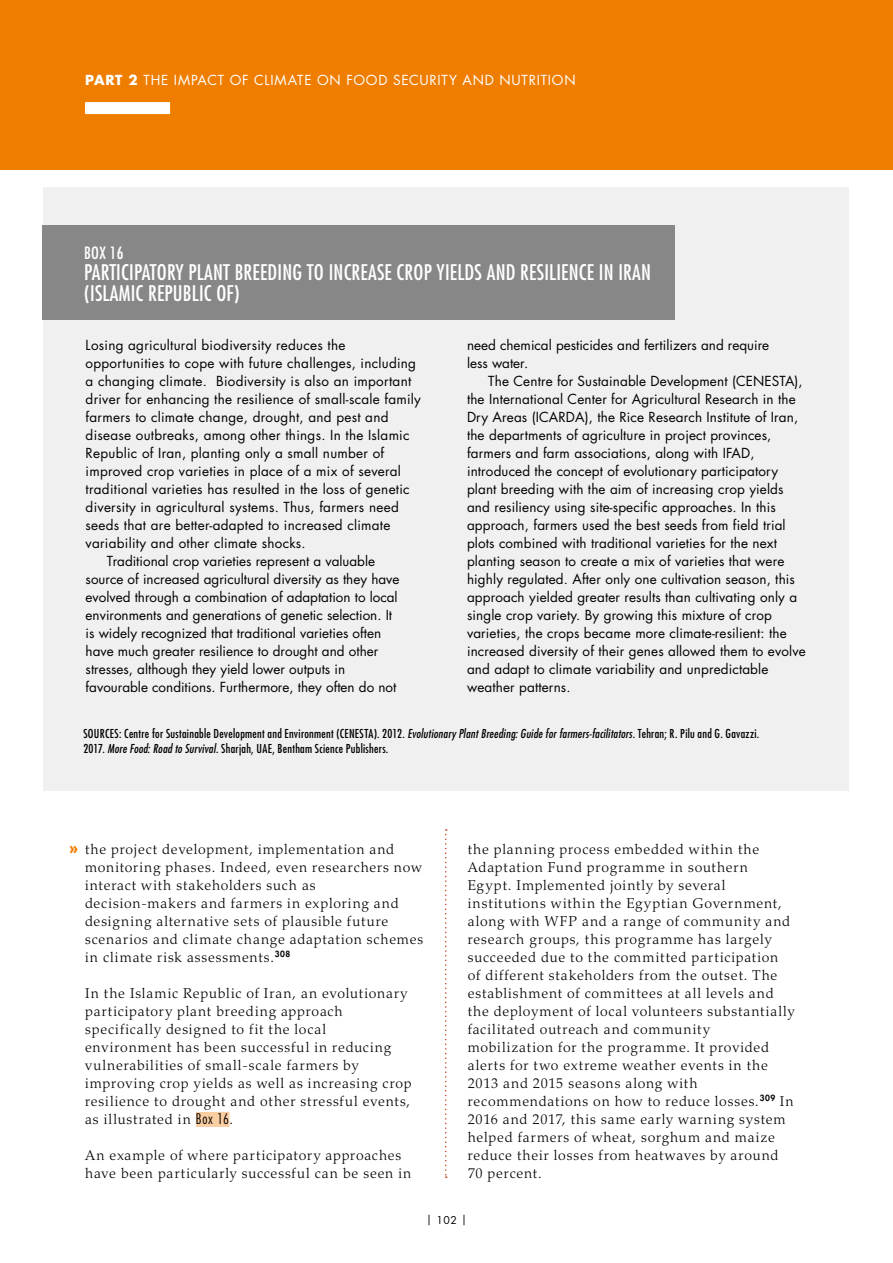
<style>
.page{position:relative;width:893px;height:1263px;background:#fff}
.page>*{position:absolute;margin:0;border:0;box-sizing:border-box;transform-origin:0 0}
.t1{font:condensed 21px/21px "Futura Std";letter-spacing:.01em;color:#fff}
.t2{font:condensed 16.5px "Futura Std";color:#fff}
.t3{font:800 16.5px "Futura Std";color:#ef7d00}
.t4{font:300 14.25px/18px "Palatino LT Std";letter-spacing:.055em;color:#000}
.t5{font:13.5px/18px "Futura Std";letter-spacing:.01em;color:#000}
.t6{font:13.5px "Futura Std";letter-spacing:.055em;color:#fff}
.t7{font:condensed 12px/15px "Futura Std";letter-spacing:.025em;color:#000}
.t8{font:10.5px "Futura Std";color:#000}
.s1{font-weight:700}
.s2{font-style:italic}
.s3{font-family:"Futura Std";font-stretch:condensed}
</style>
<div class="page">
<div style="left:0;top:0;width:893px;height:170px;background:#ef7d00"></div>
<div style="left:85px;top:102px;width:85px;height:12px;background:#fff"></div>
<svg style="left:445px;top:829px;width:2px;height:349px"></svg>
<div style="left:196px;top:1112px;width:33px;height:15px;background:#fbcea2"></div>
<div style="left:43px;top:188px;width:805px;height:603px;background:#f0f0f0"></div>
<div style="left:42px;top:225px;width:632px;height:95px;background:#878787"></div>
<p class="t6" style="left:85px;top:71px;width:492px"><span class="s1">PART 2</span> THE IMPACT OF CLIMATE ON FOOD SECURITY AND NUTRITION</p>
<p class="t2" style="left:84px;top:242px;width:41px">BOX 16</p>
<h1 class="t1" style="left:84px;top:261px;width:568px">PARTICIPATORY PLANT BREEDING TO INCREASE CROP YIELDS AND RESILIENCE IN IRAN (ISLAMIC REPUBLIC OF)</h1>
<p class="t5" style="left:86px;top:336px;width:261px">Losing agricultural biodiversity reduces the</p>
<p class="t5" style="left:86px;top:354px;width:332px">opportunities to cope with future challenges, including</p>
<p class="t5" style="left:86px;top:372px;width:327px">a changing climate. Biodiversity is also an important</p>
<p class="t5" style="left:86px;top:390px;width:337px">driver for enhancing the resilience of small-scale family</p>
<p class="t5" style="left:86px;top:408px;width:304px">farmers to climate change, drought, and pest and</p>
<p class="t5" style="left:86px;top:426px;width:325px">disease outbreaks, among other things. In the Islamic</p>
<p class="t5" style="left:86px;top:444px;width:300px">Republic of Iran, planting only a small number of</p>
<p class="t5" style="left:86px;top:462px;width:317px">improved crop varieties in place of a mix of several</p>
<p class="t5" style="left:86px;top:480px;width:326px">traditional varieties has resulted in the loss of genetic</p>
<p class="t5" style="left:86px;top:498px;width:315px">diversity in agricultural systems. Thus, farmers need</p>
<p class="t5" style="left:86px;top:516px;width:306px">seeds that are better-adapted to increased climate</p>
<p class="t5" style="left:86px;top:534px;width:222px">variability and other climate shocks.</p>
<p class="t5" style="left:107px;top:552px;width:270px">Traditional crop varieties represent a valuable</p>
<p class="t5" style="left:86px;top:570px;width:315px">source of increased agricultural diversity as they have</p>
<p class="t5" style="left:86px;top:588px;width:314px">evolved through a combination of adaptation to local</p>
<p class="t5" style="left:86px;top:606px;width:308px">environments and generations of genetic selection. It</p>
<p class="t5" style="left:86px;top:624px;width:297px">is widely recognized that traditional varieties often</p>
<p class="t5" style="left:86px;top:642px;width:294px">have much greater resilience to drought and other</p>
<p class="t5" style="left:86px;top:660px;width:261px">stresses, although they yield lower outputs in</p>
<p class="t5" style="left:86px;top:678px;width:312px">favourable conditions. Furthermore, they often do not</p>
<p class="t5" style="left:467px;top:336px;width:304px">need chemical pesticides and fertilizers and require less water.</p>
<p class="t5" style="left:467px;top:372px;width:340px;text-indent:21px">The Centre for Sustainable Development (CENESTA), the International Center for Agricultural Research in the Dry Areas (ICARDA), the Rice Research Institute of Iran, the departments of agriculture in project provinces, farmers and farm associations, along with IFAD, introduced the concept of evolutionary participatory plant breeding with the aim of increasing crop yields and resiliency using site-specific approaches. In this approach, farmers used the best seeds from field trial plots combined with traditional varieties for the next planting season to create a mix of varieties that were highly regulated. After only one cultivation season, this approach yielded greater results than cultivating only a single crop variety. By growing this mixture of crop varieties, the crops became more climate-resilient: the increased diversity of their genes allowed them to evolve and adapt to climate variability and unpredictable weather patterns.</p>
<p class="t7" style="left:83px;top:726px;width:677px">SOURCES: Centre for Sustainable Development and Environment (CENESTA). 2012. <span class="s2">Evolutionary Plant Breeding: Guide for farmers-facilitators</span>. Tehran; R. Pilu and G. Gavazzi.<br>2017. <span class="s2">More Food: Road to Survival</span>. Sharjah, UAE, Bentham Science Publishers.</p>
<p class="t4" style="left:85px;top:840px;width:340px">the project development, implementation and monitoring phases. Indeed, even researchers now interact with stakeholders such as decision-makers and farmers in exploring and designing alternative sets of plausible future scenarios and climate change adaptation schemes in climate risk assessments.<sup>308</sup></p>
<p class="t4" style="left:85px;top:984px;width:328px">In the Islamic Republic of Iran, an evolutionary participatory plant breeding approach specifically designed to fit the local environment has been successful in reducing vulnerabilities of small-scale farmers by improving crop yields as well as increasing crop resilience to drought and other stressful events, as illustrated in <span class="s3">Box 16</span>.</p>
<p class="t4" style="left:85px;top:1146px;width:328px">An example of where participatory approaches have been particularly successful can be seen in</p>
<p class="t3" style="left:69px;top:837px;width:11px">»</p>
<p class="t4" style="left:468px;top:840px;width:328px">the planning process embedded within the Adaptation Fund programme in southern Egypt. Implemented jointly by several institutions within the Egyptian Government, along with WFP and a range of community and research groups, this programme has largely succeeded due to the committed participation<br>of different stakeholders from the outset. The establishment of committees at all levels and the deployment of local volunteers substantially facilitated outreach and community mobilization for the programme. It provided alerts for two extreme weather events in the 2013 and 2015 seasons along with recommendations on how to reduce losses.<sup>309</sup> In 2016 and 2017, this same early warning system helped farmers of wheat, sorghum and maize reduce their losses from heatwaves by around 70 percent.</p>
<p class="t8" style="left:426px;top:1214px;width:42px">| 102 |</p>
</div>
